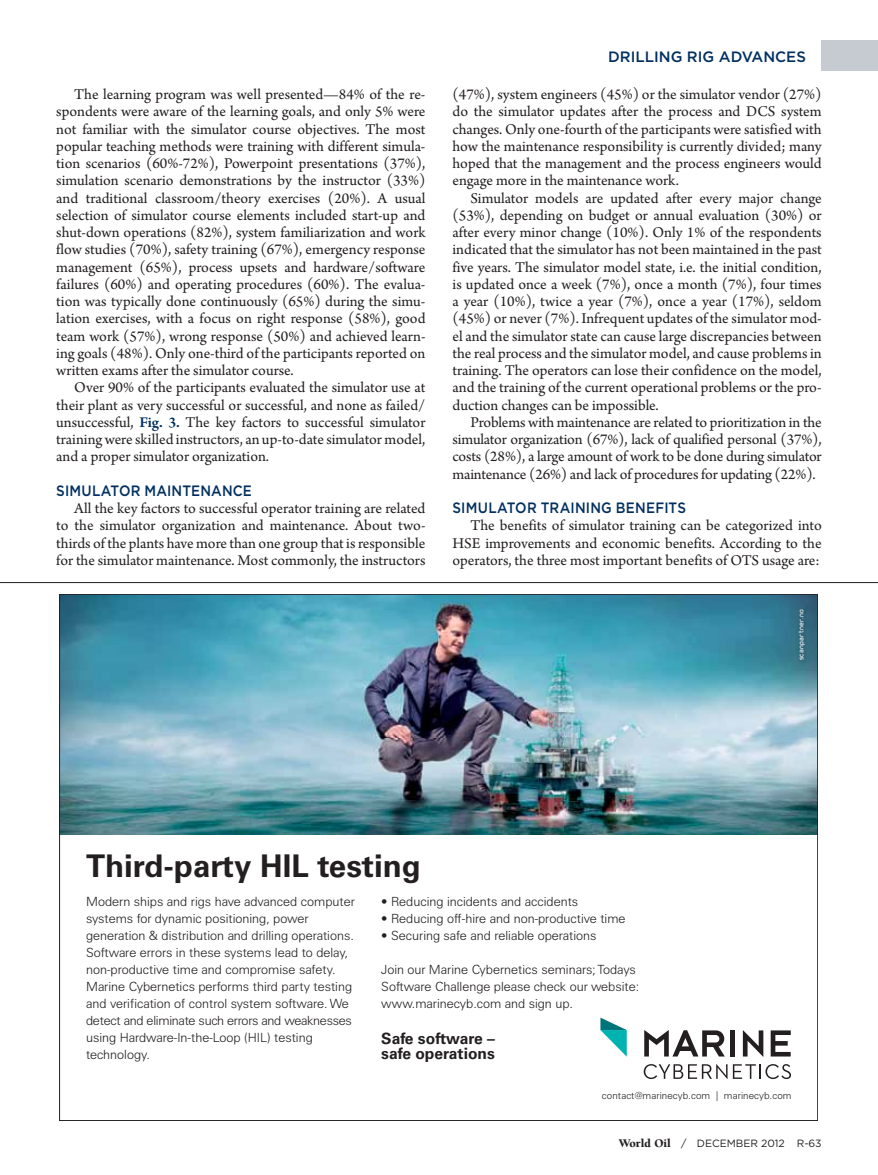
<style>
.page{position:relative;width:878px;height:1175px;background:#fff}
.page>*{position:absolute;margin:0;border:0;box-sizing:border-box;transform-origin:0 0}
.t1{font:700 31.2px "Univers";color:#231f20}
.t2{font:15.75px/17.2px "Arno Pro";letter-spacing:-.005em;color:#231f20;text-align:justify}
.t3{font:700 15.6px/15.6px "Univers";color:#231f20}
.t4{font:500 15px "Gotham";letter-spacing:.005em;color:#002f60;scale:.9 1}
.t5{font:500 15px "Gotham";letter-spacing:.005em;color:#002f60}
.t6{font:300 12.6px/17.1px "Univers S";color:#231f20}
.t7{font:10.5px "Gotham";letter-spacing:-.005em;color:#231f20}
.t8{font:300 9.75px "Univers S";letter-spacing:.01em;color:#231f20}
.t9{font:6.3px "Infinity T Bold";letter-spacing:.05em;color:#fff}
.s1{font-weight:600;color:#002f60}
.s2{font-family:"Berkeley";font-weight:900;font-size:12px}
</style>
<div class="page">
<div style="left:821px;top:40px;width:57px;height:31px;background:#c5cbd1"></div>
<img style="left:61px;top:596px;width:754px;height:239px">
<img style="left:795px;top:606px;width:14px;height:59px">
<svg style="left:600px;top:1017px;width:26px;height:39px"></svg>
<svg style="left:644px;top:1030px;width:80px;height:26px"></svg>
<div style="left:730px;top:1030px;width:5px;height:26px;background:#231f20"></div>
<svg style="left:742px;top:1030px;width:21px;height:27px"></svg>
<svg style="left:770px;top:1030px;width:20px;height:26px"></svg>
<svg style="left:643px;top:1064px;width:148px;height:15px"></svg>
<hr style="left:0;top:582px;width:878px;height:1px;background:#231f20">
<p class="t2" style="left:56px;top:86px;width:371px;text-indent:18px">The learning program was well presented—84% of the re&shy;spondents were aware of the learning goals, and only 5% were not familiar with the simulator course objectives. The most popular teaching methods were training with different simula&shy;tion scenarios (60%-72%), Powerpoint presentations (37%), simulation scenario demonstrations by the instructor (33%) and traditional classroom/theory exercises (20%). A usual selection of simulator course elements included start-up and shut-down operations (82%), system familiarization and work flow studies (70%), safety training (67%), emergency response management (65%), process upsets and hardware/software failures (60%) and operating procedures (60%). The evalua&shy;tion was typically done continuously (65%) during the simu&shy;lation exercises, with a focus on right response (58%), good team work (57%), wrong response (50%) and achieved learn&shy;ing goals (48%). Only one-third of the participants reported on written exams after the simulator course.</p>
<p class="t2" style="left:56px;top:380px;width:370px;text-indent:18px">Over 90% of the participants evaluated the simulator use at their plant as very successful or successful, and none as failed/ unsuccessful, <span class="s1">Fig. 3.</span> The key factors to successful simulator training were skilled instructors, an up-to-date simulator model, and a proper simulator organization.</p>
<p class="t4" style="left:56px;top:481px;width:219px">SIMULATOR MAINTENANCE</p>
<p class="t2" style="left:56px;top:500px;width:371px;text-indent:18px">All the key factors to successful operator training are related to the simulator organization and maintenance. About two&shy;thirds of the plants have more than one group that is responsible for the simulator maintenance. Most commonly, the instructors</p>
<p class="t5" style="left:608px;top:46px;width:199px">DRILLING RIG ADVANCES</p>
<p class="t2" style="left:452px;top:86px;width:371px">(47%), system engineers (45%) or the simulator vendor (27%) do the simulator updates after the process and DCS system changes. Only one-fourth of the participants were satisfied with how the maintenance responsibility is currently divided; many hoped that the management and the process engineers would engage more in the maintenance work.</p>
<p class="t2" style="left:452px;top:190px;width:371px;text-indent:18px">Simulator models are updated after every major change (53%), depending on budget or annual evaluation (30%) or after every minor change (10%). Only 1% of the respondents indicated that the simulator has not been maintained in the past five years. The simulator model state, i.e. the initial condition, is updated once a week (7%), once a month (7%), four times a year (10%), twice a year (7%), once a year (17%), seldom (45%) or never (7%). Infrequent updates of the simulator mod&shy;el and the simulator state can cause large discrepancies between the real process and the simulator model, and cause problems in training. The operators can lose their confidence on the model, and the training of the current operational problems or the pro&shy;duction changes can be impossible.</p>
<p class="t2" style="left:452px;top:414px;width:371px;text-indent:18px">Problems with maintenance are related to prioritization in the simulator organization (67%), lack of qualified personal (37%), costs (28%), a large amount of work to be done during simulator maintenance (26%) and lack of procedures for updating (22%).</p>
<p class="t4" style="left:452px;top:498px;width:261px">SIMULATOR TRAINING BENEFITS</p>
<p class="t2" style="left:452px;top:518px;width:371px;text-indent:18px">The benefits of simulator training can be categorized into HSE improvements and economic benefits. According to the operators, the three most important benefits of OTS usage are:</p>
<p class="t9" style="left:796px;top:660px;width:52px;rotate:-90deg">scanpartner.no</p>
<h1 class="t1" style="left:86px;top:847px;width:336px">Third-party HIL testing</h1>
<p class="t6" style="left:86px;top:892px;width:270px">Modern ships and rigs have advanced computer systems for dynamic positioning, power generation &amp; distribution and drilling operations.<br>Software errors in these systems lead to delay, non-productive time and compromise safety.<br>Marine Cybernetics performs third party testing and verification of control system software. We detect and eliminate such errors and weaknesses using Hardware-In-the-Loop (HIL) testing technology.</p>
<p class="t6" style="left:381px;top:892px;width:198px">• Reducing incidents and accidents</p>
<p class="t6" style="left:381px;top:909px;width:246px">• Reducing off-hire and non-productive time</p>
<p class="t6" style="left:381px;top:927px;width:217px">• Securing safe and reliable operations</p>
<p class="t6" style="left:381px;top:961px;width:259px">Join our Marine Cybernetics seminars; Todays<br>Software Challenge please check our website: www.marinecyb.com and sign up.</p>
<p class="t3" style="left:381px;top:1030px;width:115px">Safe software – safe operations</p>
<p class="t8" style="left:602px;top:1089px;width:191px">contact@marinecyb.com | marinecyb.com</p>
<p class="t7" style="left:619px;top:1136px;width:204px"><span class="s2">World Oil</span> / DECEMBER 2012 R-63</p>
</div>
